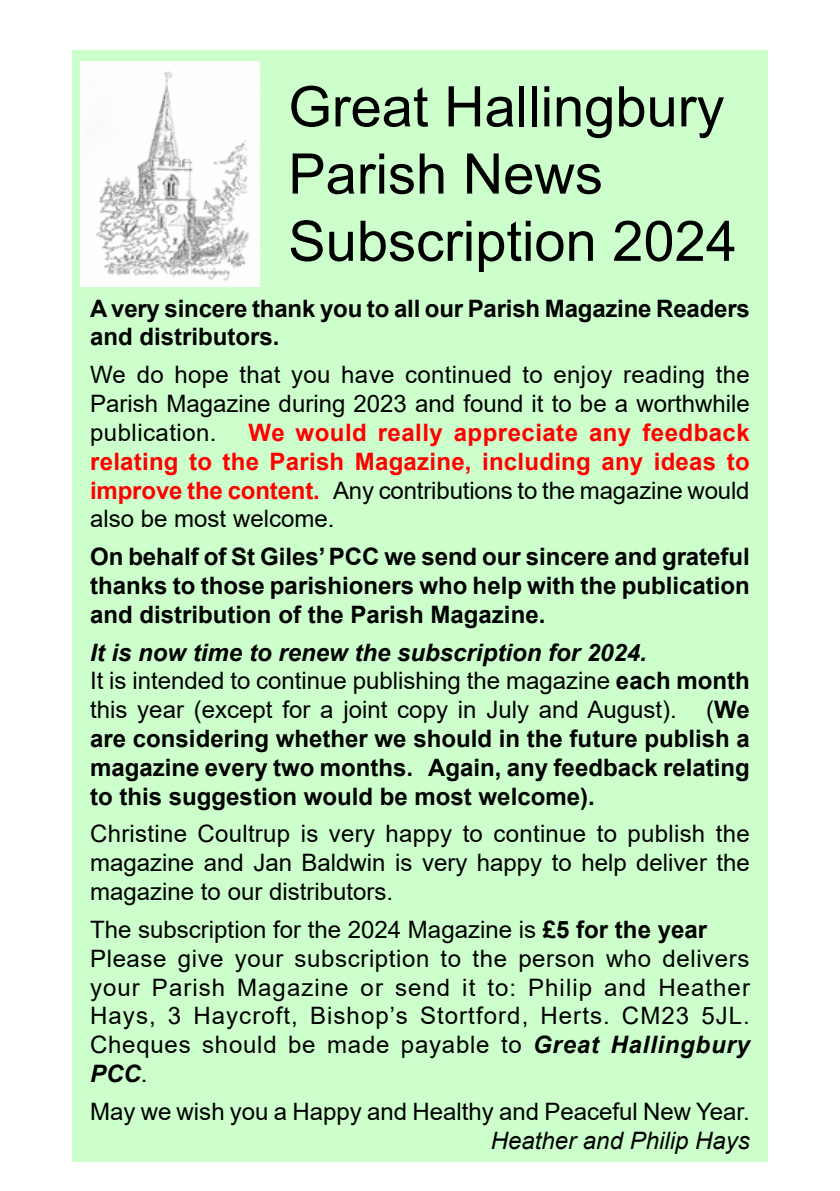
<style>
.page{position:relative;width:840px;height:1191px;background:#fff}
.page>*{position:absolute;margin:0;border:0;box-sizing:border-box;transform-origin:0 0}
.t1{font:56px/67.2px "Arial";color:#000}
.t2{font:700 24px/28.8px "Arial";color:#000}
.t3{font:24px/28.8px "Arial";letter-spacing:.02em;color:#000;text-align:justify}
.t4{font:700 24px/28.8px "Arial";letter-spacing:.01em;color:#f00;text-align:justify}
.t5{font:24px/28.8px "Arial";color:#000;text-align:right}
.s1{font-weight:400;color:#000}
.s2{font-style:italic}
.s3{font-weight:400}
.s4{font-weight:700}
.s5{font-weight:700;font-style:italic}
</style>
<div class="page">
<div style="left:72px;top:50px;width:695px;height:1112px;background:#cfc"></div>
<img style="left:80px;top:61px;width:179px;height:225px">
<p class="t1" style="left:288px;top:73px;width:450px">Great Hallingbury<br>Parish News<br>Subscription 2024</p>
<p class="t2" style="left:90px;top:294px;width:661px">A very sincere thank you to all our Parish Magazine Readers and distributors.</p>
<p class="t3" style="left:90px;top:360px;width:661px">We do hope that you have continued to enjoy reading the Parish Magazine during 2023 and found it to be a worthwhile publication.</p>
<p class="t4" style="left:90px;top:418px;width:660px;text-indent:158px">We would really appreciate any feedback relating to the Parish Magazine, including any ideas to improve the content. <span class="s1">Any contributions to the magazine would also be most welcome.</span></p>
<p class="t2" style="left:90px;top:542px;width:661px;text-align:justify">On behalf of St Giles’ PCC we send our sincere and grateful thanks to those parishioners who help with the publication and distribution of the Parish Magazine.</p>
<p class="t2" style="left:90px;top:638px;width:661px"><span class="s2">It is now time to renew the subscription for 2024.<br></span><span class="s3">It is intended to continue publishing the magazine</span> each month <span class="s3">this year (except for a joint copy in July and August). (</span>We are considering whether we should in the future publish a magazine every two months. Again, any feedback relating to this suggestion would be most welcome).</p>
<p class="t3" style="left:90px;top:819px;width:661px">Christine Coultrup is very happy to continue to publish the magazine and Jan Baldwin is very happy to help deliver the magazine to our distributors.</p>
<p class="t3" style="left:90px;top:915px;width:661px;text-align:left">The subscription for the 2024 Magazine is <span class="s4">£5 for the year </span>Please give your subscription to the person who delivers your Parish Magazine or send it to: Philip and Heather Hays, 3 Haycroft, Bishop’s Stortford, Herts. CM23 5JL.<br>Cheques should be made payable to <span class="s5">Great Hallingbury PCC</span>.</p>
<p class="t5" style="left:90px;top:1096px;width:661px">May we wish you a Happy and Healthy and Peaceful New Year.<br><span class="s2">Heather and Philip Hays</span></p>
</div>
